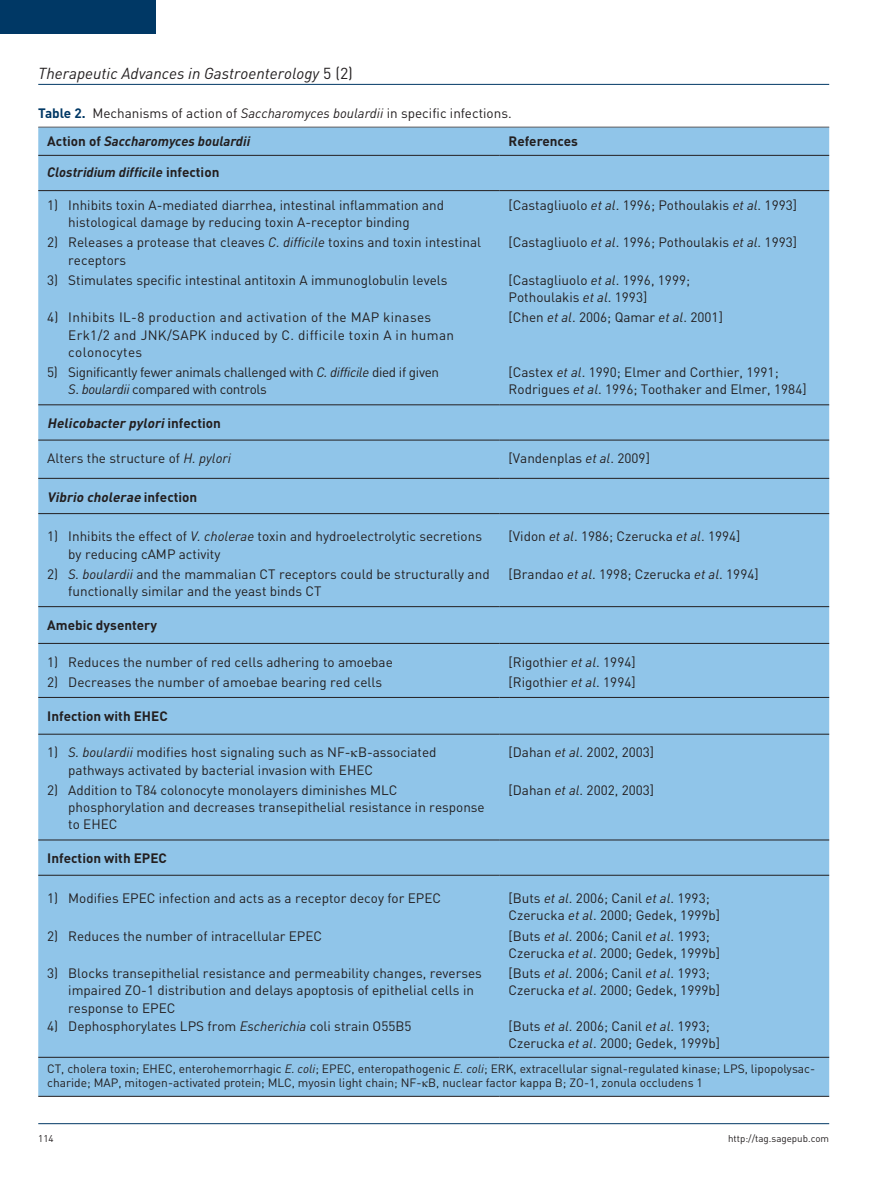
<style>
.page{position:relative;width:893px;height:1191px;background:#fff}
.page>*{position:absolute;margin:0;border:0;box-sizing:border-box;transform-origin:0 0}
.t1{font:italic 15.75px "DIN";color:#231f20}
.TT{font:13.5px/17.2px "DIN";color:#231f20}
.TT-2{font:13.5px/17.2px "DIN";letter-spacing:.025em;color:#231f20}
.TT-3{font:13.5px/17.2px "DIN";letter-spacing:-.025em;color:#231f20}
.TN{font:13.5px "DIN";color:#231f20}
.CH-FIRST_COL_LEFT{font:italic 700 13.5px "DIN";color:#231f20}
.TT-4{font:italic 700 13.5px "DIN";color:#231f20}
.TT-5{font:700 13.5px "DIN";color:#231f20}
.CH{font:700 13.5px "DIN";color:#231f20}
.SO{font:12px/14.2px "DIN";color:#231f20}
.t2{font:9.75px "DIN";color:#231f20}
.s1{font-style:normal}
.s2{font-weight:700;color:#003865}
.s3{font-style:italic}
</style>
<div class="page">
<hr style="left:38px;top:84px;width:791px;height:1px;background:#003865">
<hr style="left:38px;top:1123px;width:791px;height:1px;background:#003865">
<div style="left:0;top:0;width:155px;height:34px;background:#003865"></div>
<hr style="left:38px;top:127px;width:791px;height:1px;background:#231f20">
<div style="left:38px;top:128px;width:791px;height:968px;background:#90c5e9"></div>
<hr style="left:500px;top:190px;width:329px;height:1px;background:#231f20">
<hr style="left:38px;top:190px;width:462px;height:1px;background:#231f20">
<hr style="left:38px;top:155px;width:462px;height:1px;background:#231f20">
<hr style="left:500px;top:155px;width:329px;height:1px;background:#231f20">
<hr style="left:38px;top:606px;width:462px;height:1px;background:#231f20">
<hr style="left:500px;top:606px;width:329px;height:1px;background:#231f20">
<hr style="left:38px;top:643px;width:462px;height:1px;background:#231f20">
<hr style="left:500px;top:643px;width:329px;height:1px;background:#231f20">
<hr style="left:38px;top:404px;width:462px;height:1px;background:#231f20">
<hr style="left:500px;top:404px;width:329px;height:1px;background:#231f20">
<hr style="left:38px;top:440px;width:462px;height:1px;background:#231f20">
<hr style="left:500px;top:440px;width:329px;height:1px;background:#231f20">
<hr style="left:38px;top:478px;width:462px;height:1px;background:#231f20">
<hr style="left:500px;top:478px;width:329px;height:1px;background:#231f20">
<hr style="left:38px;top:513px;width:462px;height:1px;background:#231f20">
<hr style="left:500px;top:513px;width:329px;height:1px;background:#231f20">
<hr style="left:38px;top:697px;width:462px;height:1px;background:#231f20">
<hr style="left:500px;top:697px;width:329px;height:1px;background:#231f20">
<hr style="left:38px;top:734px;width:462px;height:1px;background:#231f20">
<hr style="left:500px;top:734px;width:329px;height:1px;background:#231f20">
<hr style="left:38px;top:839px;width:462px;height:1px;background:#231f20">
<hr style="left:500px;top:839px;width:329px;height:1px;background:#231f20">
<hr style="left:38px;top:875px;width:462px;height:1px;background:#231f20">
<hr style="left:500px;top:875px;width:329px;height:1px;background:#231f20">
<hr style="left:38px;top:1057px;width:462px;height:1px;background:#231f20">
<hr style="left:500px;top:1057px;width:329px;height:1px;background:#231f20">
<hr style="left:38px;top:1096px;width:462px;height:1px;background:#231f20">
<hr style="left:500px;top:1096px;width:329px;height:1px;background:#231f20">
<svg style="left:351px;top:751px;width:7px;height:6px"></svg>
<svg style="left:422px;top:1081px;width:6px;height:6px"></svg>
<p class="t1" style="left:38px;top:63px;width:316px">Therapeutic Advances in Gastroenterology <span class="s1">5 (2)</span></p>
<p class="TN" style="left:38px;top:104px;width:475px"><span class="s2">Table 2.</span> Mechanisms of action of <span class="s3">Saccharomyces boulardii</span> in specific infections.</p>
<p class="CH-FIRST_COL_LEFT" style="left:47px;top:133px;width:204px"><span class="s1">Action of</span> Saccharomyces boulardii</p>
<p class="CH" style="left:509px;top:133px;width:71px">References</p>
<p class="CH-FIRST_COL_LEFT" style="left:47px;top:163px;width:174px">Clostridium difficile <span class="s1">infection</span></p>
<p class="TT" style="left:68px;top:196px;width:377px;text-indent:-21px">1) Inhibits toxin A-mediated diarrhea, intestinal inflammation and histological damage by reducing toxin A-receptor binding</p>
<p class="TT" style="left:509px;top:196px;width:290px">[Castagliuolo <span class="s3">et al</span>. 1996; Pothoulakis <span class="s3">et al</span>. 1993]</p>
<p class="TT" style="left:68px;top:233px;width:414px;text-indent:-21px">2) Releases a protease that cleaves <span class="s3">C. difficile</span> toxins and toxin intestinal receptors</p>
<p class="TT" style="left:509px;top:233px;width:290px">[Castagliuolo <span class="s3">et al</span>. 1996; Pothoulakis <span class="s3">et al</span>. 1993]</p>
<p class="TT" style="left:47px;top:271px;width:402px">3) Stimulates specific intestinal antitoxin A immunoglobulin levels</p>
<p class="TT" style="left:509px;top:271px;width:183px">[Castagliuolo <span class="s3">et al</span>. 1996, 1999;<br>Pothoulakis <span class="s3">et al</span>. 1993]</p>
<p class="TT-2" style="left:68px;top:308px;width:387px;text-indent:-21px">4) Inhibits IL-8 production and activation of the MAP kinases<br>Erk1/2 and JNK/SAPK induced by C. difficile toxin A in human colonocytes</p>
<p class="TT" style="left:509px;top:308px;width:216px">[Chen <span class="s3">et al</span>. 2006; Qamar <span class="s3">et al</span>. 2001]</p>
<p class="TT-3" style="left:68px;top:363px;width:372px;text-indent:-21px">5) Significantly fewer animals challenged with <span class="s3">C. difficile</span> died if given<br><span class="s3">S</span>. <span class="s3">boulardii</span> compared with controls</p>
<p class="TT" style="left:509px;top:363px;width:299px">[Castex <span class="s3">et al</span>. 1990; Elmer and Corthier, 1991;<br>Rodrigues <span class="s3">et al</span>. 1996; Toothaker and Elmer, 1984]</p>
<p class="TT-4" style="left:47px;top:414px;width:175px">Helicobacter pylori<span class="s1">i n f e c t i o n</span></p>
<p class="TT" style="left:47px;top:449px;width:185px">Alters the structure of <span class="s3">H. pylori</span></p>
<p class="TT" style="left:509px;top:449px;width:143px">[Vandenplas <span class="s3">et al</span>. 2009]</p>
<p class="TT-4" style="left:47px;top:488px;width:152px">Vibrio cholerae <span class="s1">i n f e c t i o n</span></p>
<p class="TT" style="left:68px;top:527px;width:415px;text-indent:-21px">1) Inhibits the effect of <span class="s3">V. cholerae</span> toxin and hydroelectrolytic secretions by reducing cAMP activity</p>
<p class="TT" style="left:509px;top:527px;width:233px">[Vidon <span class="s3">et al</span>. 1986; Czerucka <span class="s3">et al</span>. 1994]</p>
<p class="TT" style="left:68px;top:565px;width:423px;text-indent:-21px">2) <span class="s3">S. boulardii</span> and the mammalian CT receptors could be structurally and functionally similar and the yeast binds CT</p>
<p class="TT" style="left:509px;top:565px;width:251px">[Brandao <span class="s3">et al</span>. 1998; Czerucka <span class="s3">et al</span>. 1994]</p>
<p class="TT-5" style="left:47px;top:616px;width:111px">Amebic dysentery</p>
<p class="TT" style="left:47px;top:653px;width:347px">1) Reduces the number of red cells adhering to amoebae</p>
<p class="TT" style="left:509px;top:653px;width:129px">[Rigothier <span class="s3">et al</span>. 1994]</p>
<p class="TT" style="left:47px;top:673px;width:336px">2) Decreases the number of amoebae bearing red cells</p>
<p class="TT" style="left:509px;top:673px;width:129px">[Rigothier <span class="s3">et al</span>. 1994]</p>
<p class="TT-5" style="left:47px;top:707px;width:122px">Infection with EHEC</p>
<p class="TT" style="left:68px;top:743px;width:370px;text-indent:-21px">1) <span class="s3">S. boulardii</span> modifies host signaling such as NF- B-associated pathways activated by bacterial invasion with EHEC</p>
<p class="TT" style="left:509px;top:743px;width:147px">[Dahan <span class="s3">et al</span>. 2002, 2003]</p>
<p class="TT" style="left:68px;top:781px;width:418px;text-indent:-21px">2) Addition to T84 colonocyte monolayers diminishes MLC phosphorylation and decreases transepithelial resistance in response to EHEC</p>
<p class="TT" style="left:509px;top:781px;width:147px">[Dahan <span class="s3">et al</span>. 2002, 2003]</p>
<p class="TT-5" style="left:47px;top:849px;width:121px">Infection with EPEC</p>
<p class="TT" style="left:47px;top:889px;width:395px">1) Modifies EPEC infection and acts as a receptor decoy for EPEC</p>
<p class="TT" style="left:509px;top:889px;width:213px">[Buts <span class="s3">et al</span>. 2006; Canil <span class="s3">et al</span>. 1993;<br>Czerucka <span class="s3">et al</span>. 2000; Gedek, 1999b]</p>
<p class="TT" style="left:47px;top:926px;width:276px">2) Reduces the number of intracellular EPEC</p>
<p class="TT" style="left:509px;top:926px;width:213px">[Buts <span class="s3">et al</span>. 2006; Canil <span class="s3">et al</span>. 1993;<br>Czerucka <span class="s3">et al</span>. 2000; Gedek, 1999b]</p>
<p class="TT" style="left:68px;top:964px;width:415px;text-indent:-21px">3) Blocks transepithelial resistance and permeability changes, reverses impaired ZO-1 distribution and delays apoptosis of epithelial cells in response to EPEC</p>
<p class="TT" style="left:509px;top:964px;width:213px">[Buts <span class="s3">et al</span>. 2006; Canil <span class="s3">et al</span>. 1993;<br>Czerucka <span class="s3">et al</span>. 2000; Gedek, 1999b]</p>
<p class="TT" style="left:47px;top:1017px;width:366px">4) Dephosphorylates LPS from <span class="s3">Escherichia</span> coli strain O55B5</p>
<p class="TT" style="left:509px;top:1017px;width:213px">[Buts <span class="s3">et al</span>. 2006; Canil <span class="s3">et al</span>. 1993;<br>Czerucka <span class="s3">et al</span>. 2000; Gedek, 1999b]</p>
<p class="SO" style="left:47px;top:1061px;width:769px">CT, cholera toxin; EHEC, enterohemorrhagic <span class="s3">E. coli</span>; EPEC, enteropathogenic <span class="s3">E. coli</span>; ERK, extracellular signal-regulated kinase; LPS, lipopolysac&shy;charide; MAP, mitogen-activated protein; MLC, myosin light chain; NF- B, nuclear factor kappa B; ZO-1, zonula occludens 1</p>
<p class="t2" style="left:38px;top:1132px;width:17px">114</p>
<p class="t2" style="left:728px;top:1132px;width:103px">http://tag.sagepub.com</p>
</div>
